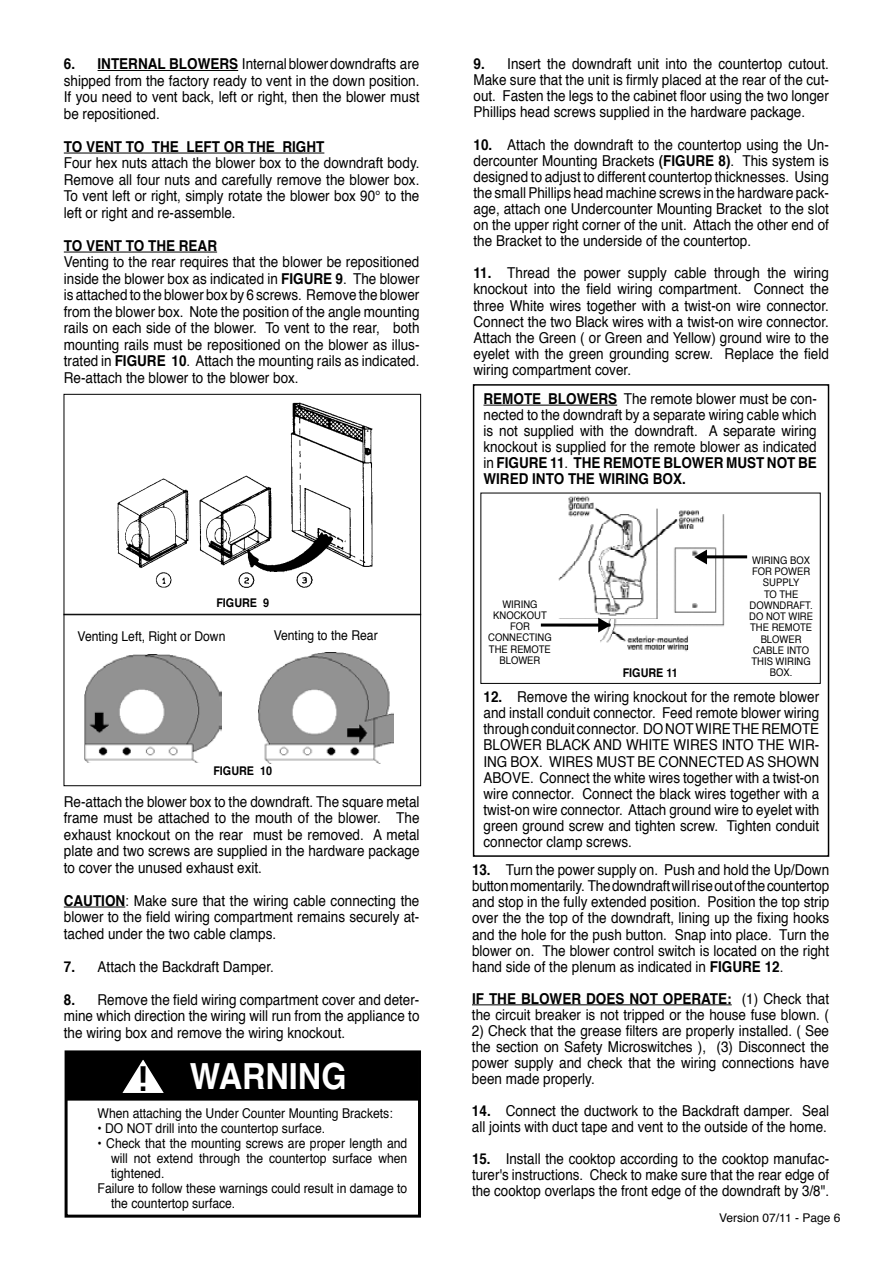
<style>
.page{position:relative;width:893px;height:1263px;background:#fff}
.page>*{position:absolute;margin:0;border:0;box-sizing:border-box;transform-origin:0 0}
.t1{font:700 36px "Helvetica";color:#fff;scale:.9 1}
.t2{font:15px/16px "Helvetica";color:#000;text-align:justify;scale:.9 1}
.t3{font:15px/16px "Helvetica";color:#000;text-align:justify;scale:.89 1}
.t4{font:700 15px "Helvetica";color:#000;scale:.9 1}
.t5{font:13.5px "Helvetica";color:#000;scale:.9 1}
.t6{font:700 12px "Helvetica";color:#000;scale:.9 1}
.t7{font:12px "Helvetica";color:#000}
.t8{font:10.5px/11.2px "Helvetica";color:#000;text-align:center;scale:.9 1}
.s1{font-weight:700}
.s2{font-family:"Eurostile";font-weight:600;font-size:33px;color:#000}
</style>
<div class="page">
<img style="left:549px;top:496px;width:176px;height:156px">
<hr style="left:98px;top:70px;width:140px;height:1px;background:#000">
<hr style="left:64px;top:153px;width:260px;height:1px;background:#000">
<hr style="left:64px;top:252px;width:153px;height:1px;background:#000">
<div style="left:65px;top:1050px;width:356px;height:167px;border:3px solid #000"></div>
<div style="left:66px;top:1053px;width:351px;height:47px;background:#000"></div>
<div style="left:65px;top:1052px;width:353px;height:48px;border:2px solid #000"></div>
<div style="left:64px;top:394px;width:357px;height:221px;border:1px solid #000"></div>
<div style="left:64px;top:614px;width:357px;height:172px;border:1px solid #000"></div>
<hr style="left:64px;top:907px;width:61px;height:1px;background:#000">
<img style="left:117px;top:402px;width:255px;height:185px">
<img style="left:84px;top:654px;width:137px;height:109px">
<img style="left:259px;top:652px;width:134px;height:111px">
<hr style="left:483px;top:405px;width:134px;height:1px;background:#000">
<div style="left:480px;top:493px;width:341px;height:191px;border:1px solid #000"></div>
<hr style="left:541px;top:623px;width:69px;height:3px;background:#000">
<svg style="left:598px;top:618px;width:13px;height:14px"></svg>
<svg style="left:694px;top:550px;width:13px;height:14px"></svg>
<hr style="left:702px;top:555px;width:45px;height:3px;background:#000">
<div style="left:473px;top:384px;width:356px;height:473px;border:2px solid #000"></div>
<svg style="left:99px;top:1051px;width:69px;height:42px"></svg>
<hr style="left:472px;top:1004px;width:260px;height:1px;background:#000">
<p class="t4" style="left:64px;top:52px;width:53px">6. INTERNAL</p>
<p class="t4" style="left:169px;top:52px;width:23px">BLOWERS</p>
<p class="t2" style="left:64px;top:56px;width:397px;line-height:16.5px;text-indent:178px">Internal blower downdrafts are shipped from the factory ready to vent in the down position.<br>If you need to vent back, left or right, then the blower must be repositioned.</p>
<p class="t4" style="left:64px;top:134px;width:46px">TO VENT</p>
<p class="t4" style="left:126px;top:134px;width:40px">TO THE</p>
<p class="t4" style="left:186px;top:134px;width:20px">LEFT</p>
<p class="t4" style="left:224px;top:134px;width:38px">OR THE</p>
<p class="t4" style="left:282px;top:134px;width:21px">RIGHT</p>
<p class="t2" style="left:64px;top:155px;width:397px;line-height:16.5px">Four hex nuts attach the blower box to the downdraft body.<br>Remove all four nuts and carefully remove the blower box.<br>To vent left or right, simply rotate the blower box 90° to the left or right and re-assemble.</p>
<p class="t4" style="left:64px;top:233px;width:46px">TO VENT</p>
<p class="t4" style="left:126px;top:233px;width:81px">TO THE REAR</p>
<p class="t2" style="left:64px;top:254px;width:397px;line-height:16.5px">Venting to the rear requires that the blower be repositioned inside the blower box as indicated in <span class="s1">FIGURE 9</span>. The blower is attached to the blower box by 6 screws. Remove the blower from the blower box. Note the position of the angle mounting rails on each side of the blower. To vent to the rear, both mounting rails must be repositioned on the blower as illus&shy;trated in <span class="s1">FIGURE 10</span>. Attach the mounting rails as indicated.<br>Re-attach the blower to the blower box.</p>
<p class="t6" style="left:216px;top:593px;width:60px">FIGURE 9</p>
<p class="t5" style="left:78px;top:626px;width:166px">Venting Left, Right or Down</p>
<p class="t5" style="left:274px;top:625px;width:117px">Venting to the Rear</p>
<p class="t6" style="left:213px;top:761px;width:67px">FIGURE 10</p>
<p class="t2" style="left:64px;top:794px;width:397px;line-height:16.5px">Re-attach the blower box to the downdraft. The square metal frame must be attached to the mouth of the blower. The exhaust knockout on the rear must be removed. A metal plate and two screws are supplied in the hardware package to cover the unused exhaust exit.</p>
<p class="t2" style="left:64px;top:893px;width:397px;line-height:16.5px"><span class="s1">CAUTION</span>: Make sure that the wiring cable connecting the blower to the field wiring compartment remains securely at&shy;tached under the two cable clamps.</p>
<p class="t2" style="left:64px;top:959px;width:235px"><span class="s1">7.</span> Attach the Backdraft Damper.</p>
<p class="t2" style="left:64px;top:992px;width:397px;line-height:16.5px"><span class="s1">8.</span> Remove the field wiring compartment cover and deter&shy;mine which direction the wiring will run from the appliance to the wiring box and remove the wiring knockout.</p>
<h1 class="t1" style="left:138px;top:1048px;width:234px"><span class="s2">!</span> WARNING</h1>
<p class="t5" style="left:98px;top:1102px;width:329px">When attaching the Under Counter Mounting Brackets:</p>
<p class="t5" style="left:98px;top:1117px;width:254px">• DO NOT drill into the countertop surface.</p>
<p class="t5" style="left:98px;top:1132px;width:346px">• Check that the mounting screws are proper length and</p>
<p class="t5" style="left:111px;top:1147px;width:331px">will not extend through the countertop surface when</p>
<p class="t5" style="left:111px;top:1162px;width:61px">tightened.</p>
<p class="t5" style="left:98px;top:1177px;width:346px">Failure to follow these warnings could result in damage to</p>
<p class="t5" style="left:111px;top:1192px;width:140px">the countertop surface.</p>
<p class="t2" style="left:473px;top:56px;width:396px"><span class="s1">9.</span> Insert the downdraft unit into the countertop cutout.<br>Make sure that the unit is firmly placed at the rear of the cut&shy;out. Fasten the legs to the cabinet floor using the two longer Phillips head screws supplied in the hardware package.</p>
<p class="t2" style="left:473px;top:137px;width:396px"><span class="s1">10.</span> Attach the downdraft to the countertop using the Un&shy;dercounter Mounting Brackets <span class="s1">(FIGURE 8)</span>. This system is designed to adjust to different countertop thicknesses. Using the small Phillips head machine screws in the hardware pack&shy;age, attach one Undercounter Mounting Bracket to the slot on the upper right corner of the unit. Attach the other end of the Bracket to the underside of the countertop.</p>
<p class="t2" style="left:473px;top:266px;width:396px"><span class="s1">11.</span> Thread the power supply cable through the wiring knockout into the field wiring compartment. Connect the three White wires together with a twist-on wire connector.<br>Connect the two Black wires with a twist-on wire connector.<br>Attach the Green ( or Green and Yellow) ground wire to the eyelet with the green grounding screw. Replace the field wiring compartment cover.</p>
<p class="t2" style="left:483px;top:391px;width:372px"><span class="s1">REMOTE BLOWERS</span> The remote blower must be con&shy;nected to the downdraft by a separate wiring cable which is not supplied with the downdraft. A separate wiring knockout is supplied for the remote blower as indicated in <span class="s1">FIGURE 11</span>. <span class="s1">THE REMOTE</span></p>
<p class="t4" style="left:663px;top:451px;width:12px">BLOWER</p>
<p class="t4" style="left:726px;top:451px;width:12px">MUST</p>
<p class="t4" style="left:767px;top:451px;width:12px">NOT</p>
<p class="t4" style="left:798px;top:451px;width:11px">BE</p>
<p class="t4" style="left:483px;top:467px;width:11px">WIRED</p>
<p class="t4" style="left:532px;top:467px;width:10px">INTO</p>
<p class="t4" style="left:568px;top:467px;width:11px">THE</p>
<p class="t4" style="left:599px;top:467px;width:11px">WIRING</p>
<p class="t4" style="left:653px;top:467px;width:38px">BOX.</p>
<p class="t8" style="left:749px;top:555px;width:72px">WIRING BOX<br>FOR POWER<br>SUPPLY<br>TO THE<br>DOWNDRAFT.<br>DO NOT WIRE<br>THE REMOTE<br>BLOWER<br>CABLE INTO<br>THIS WIRING<br>BOX.</p>
<p class="t2" style="left:483px;top:689px;width:375px"><span class="s1">12.</span> Remove the wiring knockout for the remote blower and install conduit connector. Feed remote blower wiring through conduit connector. DO NOT WIRE THE REMOTE BLOWER BLACK AND WHITE WIRES INTO THE WIR-ING BOX. WIRES MUST BE CONNECTED AS SHOWN ABOVE. Connect the white wires together with a twist-on wire connector. Connect the black wires together with a twist-on wire connector. Attach ground wire to eyelet with green ground screw and tighten screw. Tighten conduit connector clamp screws.</p>
<p class="t8" style="left:488px;top:598px;width:72px">WIRING<br>KNOCKOUT<br>FOR<br>CONNECTING<br>THE REMOTE<br>BLOWER</p>
<p class="t6" style="left:623px;top:663px;width:63px">FIGURE 11</p>
<p class="t2" style="left:472px;top:862px;width:398px"><span class="s1">13.</span> Turn the power supply on. Push and hold the Up/Down button momentarily. The downdraft will rise out of the countertop and stop in the fully extended position. Position the top strip over the the top of the downdraft, lining up the fixing hooks and the hole for the push button. Snap into place. Turn the blower on. The blower control switch is located on the right hand side of the plenum as indicated in <span class="s1">FIGURE 12</span>.</p>
<p class="t4" style="left:472px;top:986px;width:30px">IF THE</p>
<p class="t4" style="left:521px;top:986px;width:12px">BLOWER</p>
<p class="t4" style="left:586px;top:986px;width:12px">DOES</p>
<p class="t4" style="left:629px;top:986px;width:12px">NOT</p>
<p class="t4" style="left:663px;top:986px;width:12px">OPERATE</p>
<p class="t2" style="left:472px;top:991px;width:398px;text-align:right"><span class="s1">:</span> (1) Check that<br>the circuit breaker is not tripped or the house fuse blown. (</p>
<p class="t2" style="left:472px;top:1023px;width:398px">2) Check that the grease filters are properly installed. ( See the section on Safety Microswitches ), (3) Disconnect the power supply and check that the wiring connections have been made properly.</p>
<p class="t2" style="left:472px;top:1103px;width:398px"><span class="s1">14.</span> Connect the ductwork to the Backdraft damper. Seal all joints with duct tape and vent to the outside of the home.</p>
<p class="t3" style="left:472px;top:1151px;width:403px"><span class="s1">15.</span> Install the cooktop according to the cooktop manufac&shy;turer's instructions. Check to make sure that the rear edge of the cooktop overlaps the front edge of the downdraft by 3/8".</p>
<p class="t7" style="left:719px;top:1209px;width:123px">Version 07/11 - Page 6</p>
</div>
